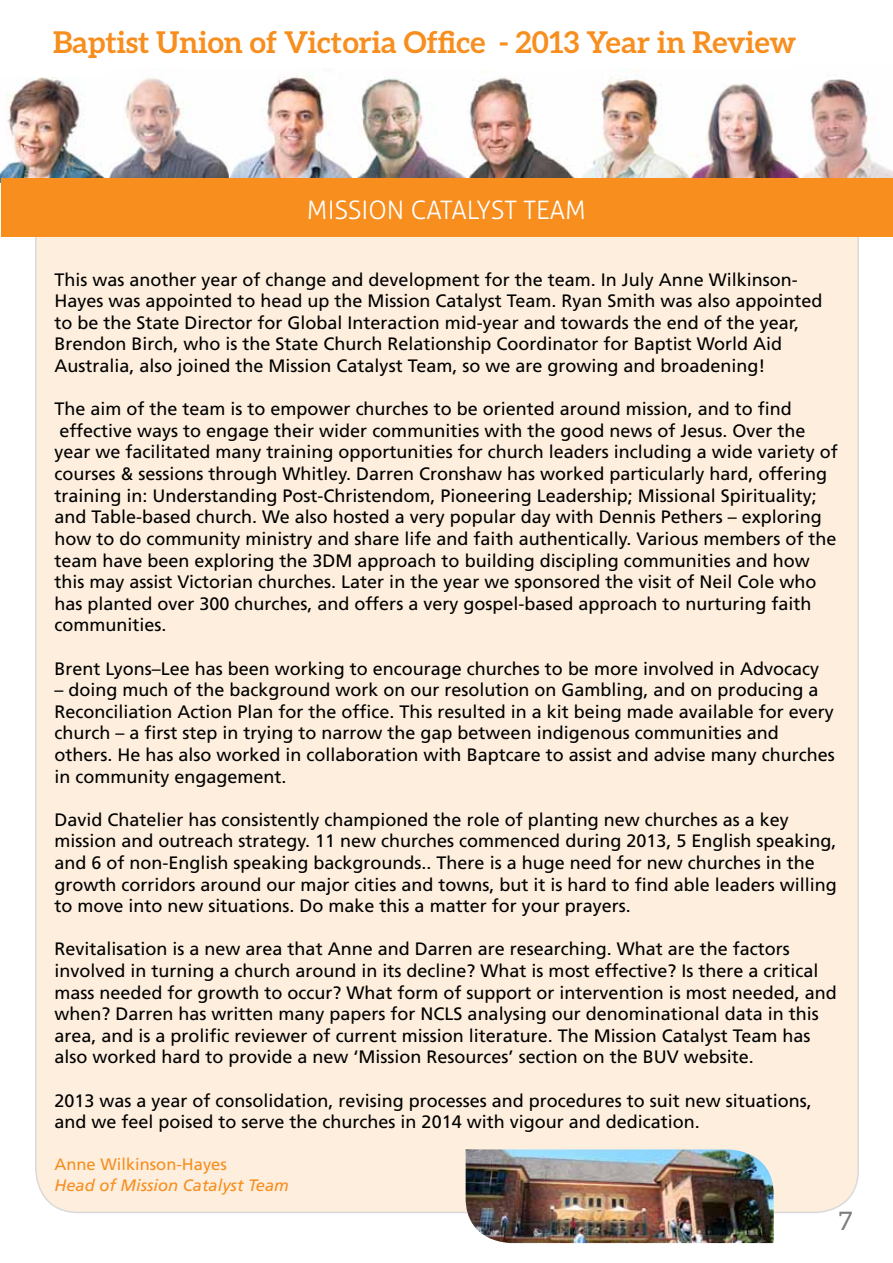
<style>
.page{position:relative;width:893px;height:1263px;background:#fff}
.page>*{position:absolute;margin:0;border:0;box-sizing:border-box;transform-origin:0 0}
.t1{font:700 30px "Aleo";color:#f78e1e}
.t2{font:300 25.5px "Aller";color:#fff}
.t3{font:25.5px "Aleo";color:#7b7c7f}
.t4{font:18px/21.6px "Frutiger LT";color:#000}
.t5{font:italic 16.5px "Frutiger LT";color:#f78e1e}
.t6{font:16.5px "Frutiger LT";color:#f78e1e}
</style>
<div class="page">
<div style="left:35px;top:237px;width:824px;height:976px;background:#fdeedd"></div>
<img style="left:802px;top:79px;width:91px;height:106px">
<img style="left:108px;top:76px;width:244px;height:102px">
<img style="left:0;top:78px;width:105px;height:105px">
<img style="left:582px;top:75px;width:219px;height:103px">
<img style="left:352px;top:78px;width:114px;height:100px">
<img style="left:468px;top:70px;width:110px;height:108px">
<div style="left:1px;top:178px;width:891px;height:59px;background:#f78e1e"></div>
<img style="left:466px;top:1149px;width:308px;height:94px">
<h1 class="t1" style="left:53px;top:25px;width:744px">Baptist Union of Victoria Office - 2013 Year in Review</h1>
<h2 class="t2" style="left:307px;top:194px;width:281px">MISSION CATALYST TEAM</h2>
<p class="t4" style="left:55px;top:269px;width:769px">This was another year of change and development for the team. In July Anne Wilkinson-Hayes was appointed to head up the Mission Catalyst Team. Ryan Smith was also appointed to be the State Director for Global Interaction mid-year and towards the end of the year, Brendon Birch, who is the State Church Relationship Coordinator for Baptist World Aid Australia, also joined the Mission Catalyst Team, so we are growing and broadening!</p>
<p class="t4" style="left:55px;top:398px;width:785px">The aim of the team is to empower churches to be oriented around mission, and to find effective ways to engage their wider communities with the good news of Jesus. Over the year we facilitated many training opportunities for church leaders including a wide variety of courses &amp; sessions through Whitley. Darren Cronshaw has worked particularly hard, offering training in: Understanding Post-Christendom, Pioneering Leadership; Missional Spirituality; and Table-based church. We also hosted a very popular day with Dennis Pethers – exploring how to do community ministry and share life and faith authentically. Various members of the team have been exploring the 3DM approach to building discipling communities and how this may assist Victorian churches. Later in the year we sponsored the visit of Neil Cole who has planted over 300 churches, and offers a very gospel-based approach to nurturing faith communities.</p>
<p class="t4" style="left:55px;top:657px;width:766px">Brent Lyons–Lee has been working to encourage churches to be more involved in Advocacy</p>
<p class="t4" style="left:55px;top:679px;width:782px">– doing much of the background work on our resolution on Gambling, and on producing a Reconciliation Action Plan for the office. This resulted in a kit being made available for every church – a first step in trying to narrow the gap between indigenous communities and others. He has also worked in collaboration with Baptcare to assist and advise many churches in community engagement.</p>
<p class="t4" style="left:55px;top:809px;width:784px">David Chatelier has consistently championed the role of planting new churches as a key mission and outreach strategy. 11 new churches commenced during 2013, 5 English speaking, and 6 of non-English speaking backgrounds.. There is a huge need for new churches in the growth corridors around our major cities and towns, but it is hard to find able leaders willing to move into new situations. Do make this a matter for your prayers.</p>
<p class="t4" style="left:55px;top:938px;width:784px">Revitalisation is a new area that Anne and Darren are researching. What are the factors involved in turning a church around in its decline? What is most effective? Is there a critical mass needed for growth to occur? What form of support or intervention is most needed, and when? Darren has written many papers for NCLS analysing our denominational data in this area, and is a prolific reviewer of current mission literature. The Mission Catalyst Team has also worked hard to provide a new ‘Mission Resources’ section on the BUV website.</p>
<p class="t4" style="left:55px;top:1089px;width:759px">2013 was a year of consolidation, revising processes and procedures to suit new situations, and we feel poised to serve the churches in 2014 with vigour and dedication.</p>
<p class="t6" style="left:55px;top:1154px;width:174px">Anne Wilkinson-Hayes</p>
<p class="t5" style="left:55px;top:1176px;width:236px">Head of Mission Catalyst Team</p>
<h2 class="t3" style="left:839px;top:1206px;width:15px">7</h2>
</div>
